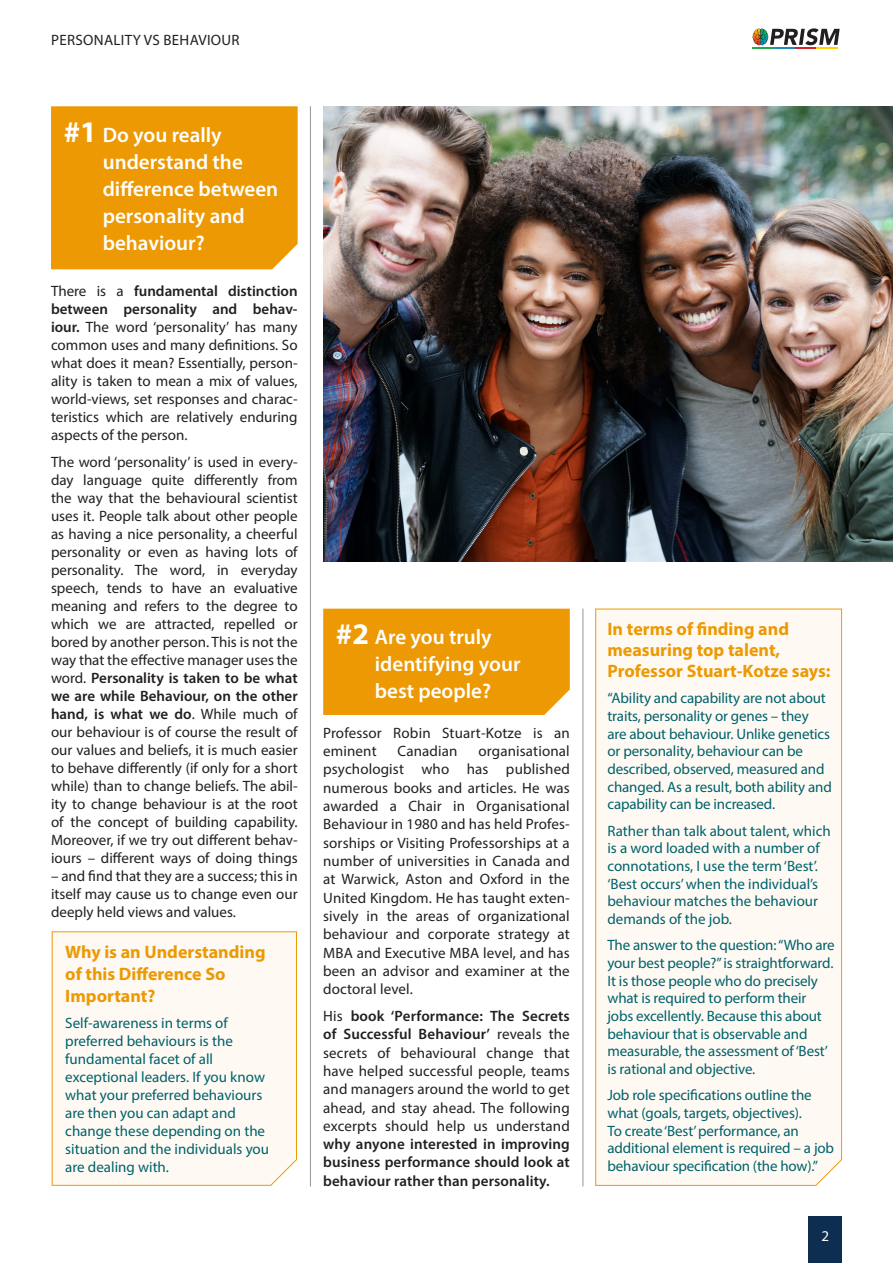
<style>
.page{position:relative;width:893px;height:1263px;background:#fff}
.page>*{position:absolute;margin:0;border:0;box-sizing:border-box;transform-origin:0 0}
.t1{font:600 21px/27px "Myriad Pro";color:#fff}
.t2{font:700 18px/21.6px "Myriad Pro";color:#ed9904}
.t3{font:15px/18px "Myriad Pro";letter-spacing:.005em;color:#231f20;text-align:justify}
.t4{font:15px/17.7px "Myriad Pro";letter-spacing:-.01em;color:#00616c}
.t5{font:15px "Myriad Pro";color:#fff}
.s1{font-weight:700;font-size:30px}
.s2{font-weight:600}
</style>
<div class="page">
<svg style="left:753px;top:28px;width:87px;height:17px"></svg>
<hr style="left:753px;top:47px;width:21px;height:2px;background:#23aa4a">
<hr style="left:774px;top:47px;width:21px;height:2px;background:#2089ca">
<hr style="left:795px;top:47px;width:21px;height:2px;background:#d22329">
<hr style="left:816px;top:47px;width:21px;height:2px;background:#ffcf00">
<div style="left:809px;top:1216px;width:33px;height:47px;background:#0d2e50"></div>
<hr style="left:310px;top:106px;width:1px;height:1080px;background:#939598">
<img style="left:323px;top:106px;width:570px;height:455px">
<div style="left:51px;top:931px;width:246px;height:255px;background:#fefaf3"></div>
<div style="left:51px;top:106px;width:247px;height:163px;background:#ed9904"></div>
<div style="left:323px;top:609px;width:247px;height:106px;background:#ed9904"></div>
<div style="left:595px;top:608px;width:248px;height:578px;background:#fefaf3"></div>
<hr style="left:583px;top:609px;width:1px;height:577px;background:#939598">
<p class="t3" style="left:51px;top:30px;width:190px">PERSONALITY VS BEHAVIOUR</p>
<p class="t1" style="left:103px;top:120px;width:177px;text-indent:-39px"><span class="s1">#1</span> Do you really understand the difference between personality and behaviour?</p>
<p class="t3" style="left:51px;top:282px;width:248px">There is a <span class="s2">fundamental distinction between personality and behav&shy;iour.</span> The word ‘personality’ has many common uses and many definitions. So what does it mean? Essentially, person&shy;ality is taken to mean a mix of values, world-views, set responses and charac&shy;teristics which are relatively enduring aspects of the person.</p>
<p class="t3" style="left:51px;top:453px;width:248px">The word ‘personality’ is used in every&shy;day language quite differently from the way that the behavioural scientist uses it. People talk about other people as having a nice personality, a cheerful personality or even as having lots of personality. The word, in everyday speech, tends to have an evaluative meaning and refers to the degree to which we are attracted, repelled or bored by another person. This is not the way that the effective manager uses the word. <span class="s2">Personality is taken to be what we are while Behaviour, on the other hand, is what we do</span>. While much of our behaviour is of course the result of our values and beliefs, it is much easier to behave differently (if only for a short while) than to change beliefs. The abil&shy;ity to change behaviour is at the root of the concept of building capability.<br>Moreover, if we try out different behav&shy;iours – different ways of doing things</p>
<p class="t3" style="left:51px;top:867px;width:248px">– and find that they are a success; this in itself may cause us to change even our deeply held views and values.</p>
<p class="t2" style="left:65px;top:941px;width:202px">Why is an Understanding of this Difference So<br>Important?</p>
<p class="t4" style="left:65px;top:1014px;width:205px">Self-awareness in terms of preferred behaviours is the fundamental facet of all exceptional leaders. If you know what your preferred behaviours are then you can adapt and change these depending on the situation and the individuals you are dealing with.</p>
<p class="t1" style="left:375px;top:623px;width:147px;text-indent:-39px"><span class="s1">#2</span> Are you truly identifying your best people?</p>
<p class="t3" style="left:323px;top:723px;width:248px">Professor Robin Stuart-Kotze is an eminent</p>
<p class="t3" style="left:323px;top:742px;width:248px;text-indent:155px">organisational psychologist who has published numerous books and articles. He was awarded a Chair in Organisational Behaviour in 1980 and has held Profes&shy;sorships or Visiting Professorships at a number of universities in Canada and at Warwick, Aston and Oxford in the United Kingdom. He has taught exten&shy;sively in the areas of organizational behaviour and corporate strategy at MBA and Executive MBA level, and has been an advisor and examiner at the doctoral level.</p>
<p class="t3" style="left:323px;top:1006px;width:248px">His <span class="s2">book ‘Performance: The Secrets of Successful Behaviour’</span> reveals the secrets of behavioural change that have helped successful people, teams and managers around the world to get ahead, and stay ahead. The following excerpts should help us understand <span class="s2">why anyone interested in improving business performance should look at behaviour rather than personality.</span></p>
<p class="t3" style="left:398px;top:742px;width:61px">Canadian</p>
<p class="t2" style="left:607px;top:618px;width:225px;line-height:21px">In terms of finding and measuring top talent,<br>Professor Stuart-Kotze says:</p>
<p class="t4" style="left:607px;top:689px;width:226px">“Ability and capability are not about traits, personality or genes – they<br>are about behaviour. Unlike genetics or personality, behaviour can be described, observed, measured and changed. As a result, both ability and capability can be increased.</p>
<p class="t4" style="left:607px;top:821px;width:225px">Rather than talk about talent, which is a word loaded with a number of connotations, I use the term ‘Best’. ‘Best occurs’ when the individual’s behaviour matches the behaviour demands of the job.</p>
<p class="t4" style="left:607px;top:936px;width:229px">The answer to the question: “Who are your best people?” is straightforward.<br>It is those people who do precisely what is required to perform their jobs excellently. Because this about behaviour that is observable and measurable, the assessment of ‘Best’ is rational and objective.</p>
<p class="t4" style="left:607px;top:1086px;width:228px">Job role specifications outline the what (goals, targets, objectives).<br>To create ‘Best’ performance, an additional element is required – a job behaviour specification (the how).”</p>
<p class="t5" style="left:821px;top:1226px;width:9px">2</p>
</div>
